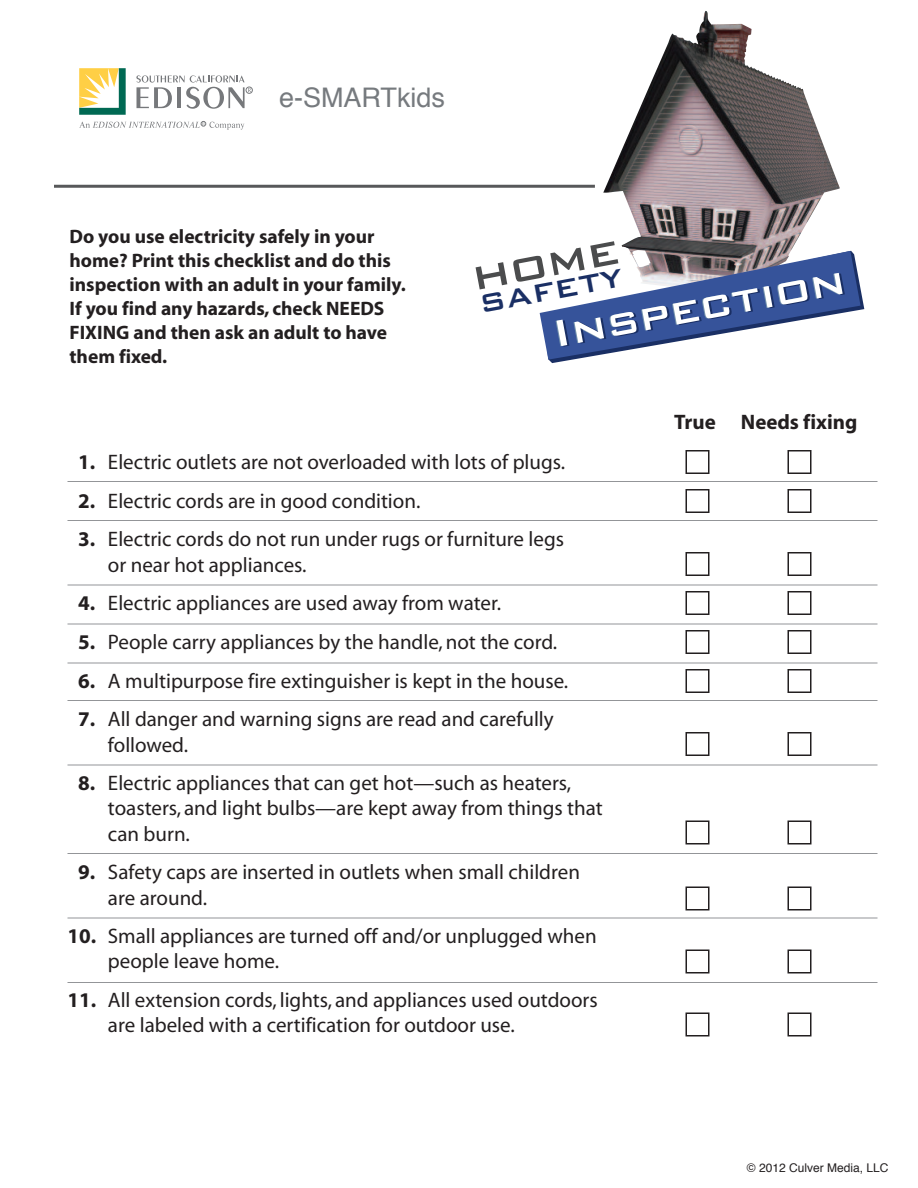
<style>
.page{position:relative;width:918px;height:1188px;background:#fff}
.page>*{position:absolute;margin:0;border:0;box-sizing:border-box;transform-origin:0 0}
.t1{font:500 50.1px "Bank Gothic";color:#fff}
.t2{font:500 33.9px "Bank Gothic";color:#1a2f64}
.t3{font:27px "Helvetica";color:#767a7e}
.t4{font:21px/25.2px "Myriad";color:#231f20}
.t5{font:700 21px "Myriad";color:#231f20}
.t6{font:700 19.5px/24px "Myriad";color:#231f20}
.t7{font:12px "Helvetica";color:#231f20}
.s1{font-weight:700}
</style>
<div class="page">
<img style="left:603px;top:11px;width:237px;height:230px">
<hr style="left:68px;top:481px;width:810px;height:1px;background:#939598">
<hr style="left:68px;top:520px;width:810px;height:1px;background:#939598">
<hr style="left:68px;top:585px;width:810px;height:1px;background:#939598">
<hr style="left:68px;top:624px;width:810px;height:1px;background:#939598">
<hr style="left:68px;top:663px;width:810px;height:1px;background:#939598">
<hr style="left:68px;top:700px;width:810px;height:1px;background:#939598">
<hr style="left:68px;top:765px;width:810px;height:1px;background:#939598">
<hr style="left:68px;top:853px;width:810px;height:1px;background:#939598">
<hr style="left:68px;top:918px;width:810px;height:1px;background:#939598">
<hr style="left:68px;top:982px;width:810px;height:1px;background:#939598">
<div style="left:686px;top:450px;width:24px;height:24px;border:2px solid #231f20"></div>
<div style="left:788px;top:450px;width:24px;height:24px;border:2px solid #231f20"></div>
<div style="left:686px;top:489px;width:24px;height:24px;border:2px solid #231f20"></div>
<div style="left:788px;top:489px;width:24px;height:24px;border:2px solid #231f20"></div>
<div style="left:686px;top:552px;width:24px;height:24px;border:2px solid #231f20"></div>
<div style="left:788px;top:552px;width:24px;height:24px;border:2px solid #231f20"></div>
<div style="left:686px;top:591px;width:24px;height:24px;border:2px solid #231f20"></div>
<div style="left:788px;top:591px;width:24px;height:24px;border:2px solid #231f20"></div>
<div style="left:686px;top:630px;width:24px;height:24px;border:2px solid #231f20"></div>
<div style="left:788px;top:630px;width:24px;height:24px;border:2px solid #231f20"></div>
<div style="left:686px;top:669px;width:24px;height:24px;border:2px solid #231f20"></div>
<div style="left:788px;top:669px;width:24px;height:24px;border:2px solid #231f20"></div>
<div style="left:686px;top:732px;width:24px;height:24px;border:2px solid #231f20"></div>
<div style="left:788px;top:732px;width:24px;height:24px;border:2px solid #231f20"></div>
<div style="left:686px;top:820px;width:24px;height:24px;border:2px solid #231f20"></div>
<div style="left:788px;top:820px;width:24px;height:24px;border:2px solid #231f20"></div>
<div style="left:686px;top:886px;width:24px;height:24px;border:2px solid #231f20"></div>
<div style="left:788px;top:886px;width:24px;height:24px;border:2px solid #231f20"></div>
<div style="left:686px;top:950px;width:24px;height:24px;border:2px solid #231f20"></div>
<div style="left:788px;top:950px;width:24px;height:24px;border:2px solid #231f20"></div>
<div style="left:686px;top:1012px;width:24px;height:24px;border:2px solid #231f20"></div>
<div style="left:788px;top:1012px;width:24px;height:24px;border:2px solid #231f20"></div>
<hr style="left:54px;top:185px;width:541px;height:3px;background:#57585a">
<svg style="left:476px;top:262px;width:31px;height:27px"></svg>
<svg style="left:513px;top:241px;width:351px;height:122px"></svg>
<svg style="left:79px;top:68px;width:47px;height:47px"></svg>
<svg style="left:79px;top:121px;width:165px;height:9px"></svg>
<div style="left:246px;top:87px;width:7px;height:7px;border:1px solid #76787b;border-radius:50%"></div>
<svg style="left:136px;top:75px;width:115px;height:34px"></svg>
<p class="t3" style="left:279px;top:86px;width:168px">e-SMARTkids</p>
<p class="t6" style="left:69px;top:226px;width:338px">Do you use electricity safely in your home? Print this checklist and do this inspection with an adult in your family.<br>If you find any hazards, check NEEDS<br>FIXING and then ask an adult to have them fixed.</p>
<h2 class="t2" style="left:474px;top:279px;width:147px;rotate:-11deg">SAFETY</h2>
<h1 class="t1" style="left:545px;top:297px;width:299px;rotate:-11deg">Inspection</h1>
<p class="t5" style="left:674px;top:414px;width:185px">True Needs fixing</p>
<p class="t4" style="left:78px;top:451px;width:489px"><span class="s1">1.</span> Electric outlets are not overloaded with lots of plugs.</p>
<p class="t4" style="left:78px;top:490px;width:344px"><span class="s1">2.</span> Electric cords are in good condition.</p>
<p class="t4" style="left:108px;top:528px;width:458px;text-indent:-30px"><span class="s1">3.</span> Electric cords do not run under rugs or furniture legs or near hot appliances.</p>
<p class="t4" style="left:78px;top:592px;width:424px"><span class="s1">4.</span> Electric appliances are used away from water.</p>
<p class="t4" style="left:78px;top:631px;width:480px"><span class="s1">5.</span> People carry appliances by the handle, not the cord.</p>
<p class="t4" style="left:78px;top:670px;width:492px"><span class="s1">6.</span> A multipurpose fire extinguisher is kept in the house.</p>
<p class="t4" style="left:108px;top:708px;width:447px;text-indent:-30px"><span class="s1">7.</span> All danger and warning signs are read and carefully followed.</p>
<p class="t4" style="left:108px;top:772px;width:496px;text-indent:-30px"><span class="s1">8.</span> Electric appliances that can get hot—such as heaters, toasters, and light bulbs—are kept away from things that can burn.</p>
<p class="t4" style="left:108px;top:861px;width:474px;text-indent:-30px"><span class="s1">9.</span> Safety caps are inserted in outlets when small children are around.</p>
<p class="t4" style="left:108px;top:925px;width:490px;text-indent:-40px"><span class="s1">10.</span> Small appliances are turned off and/or unplugged when people leave home.</p>
<p class="t4" style="left:108px;top:989px;width:491px;text-indent:-40px"><span class="s1">11.</span> All extension cords, lights, and appliances used outdoors are labeled with a certification for outdoor use.</p>
<p class="t7" style="left:747px;top:1163px;width:143px">© 2012 Culver Media, LLC</p>
</div>
